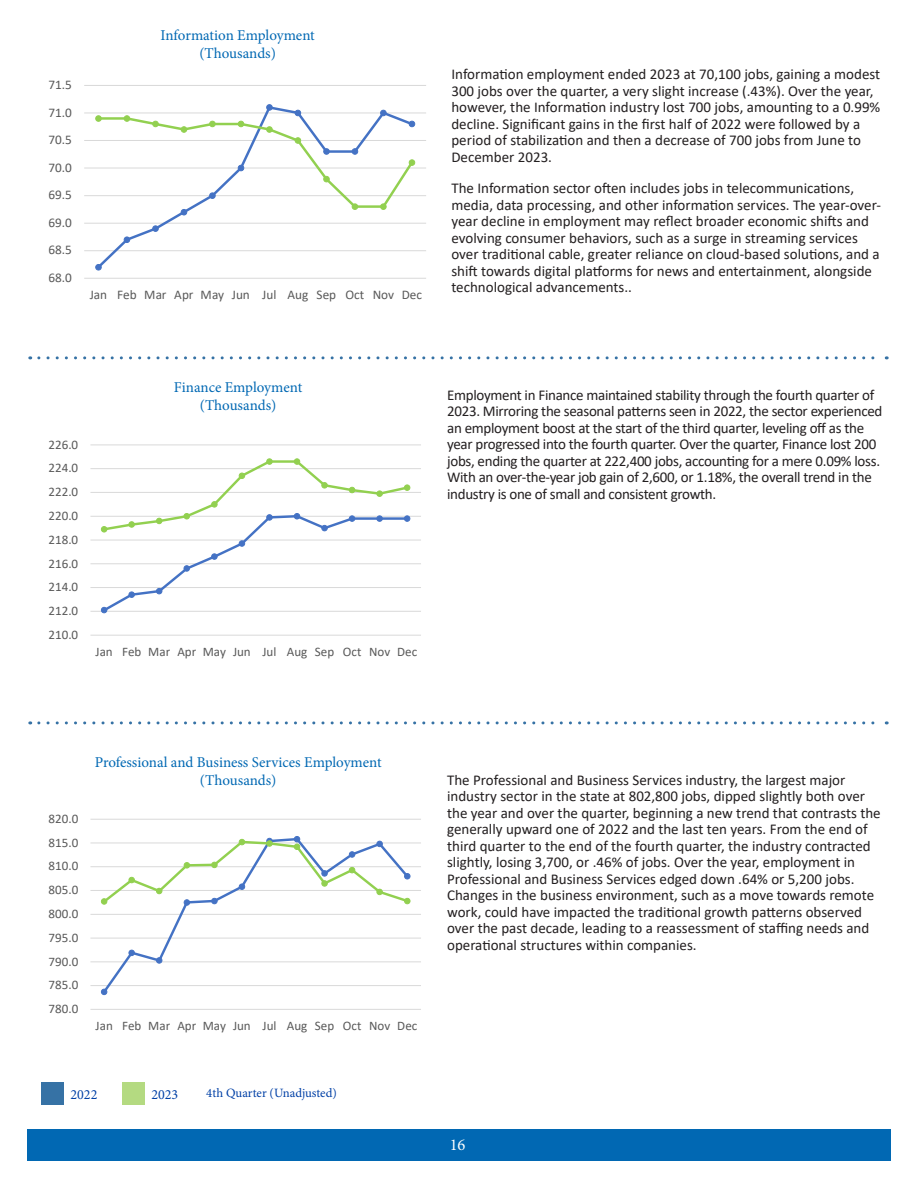
<style>
.page{position:relative;width:918px;height:1188px;background:#fff}
.page>*{position:absolute;margin:0;border:0;box-sizing:border-box;transform-origin:0 0}
.t1{font:16.5px "Minion Pro";color:#fff}
.t2{font:15px/16.5px "Calibri";color:#231f20}
.t3{font:15px/16.5px "Calibri";letter-spacing:-.02em;color:#231f20}
.Graph_sub_headers{font:15px "Minion Pro";letter-spacing:-.005em;color:#0168b3}
.Graph_Headers{font:13.95px "Minion Pro";color:#0040a6}
.t4{font:13.2px "Calibri";color:#595959}
.t5{font:13.05px "Calibri";color:#595959}
.Graph_Headers-2{font:12.75px "Minion Pro";letter-spacing:-.005em;color:#0040a6}
</style>
<div class="page">
<div style="left:27px;top:1130px;width:864px;height:31px;background:#0168b3"></div>
<svg style="left:39px;top:356px;width:848px;height:3px"></svg>
<svg style="left:39px;top:721px;width:848px;height:3px"></svg>
<div style="left:41px;top:1082px;width:23px;height:23px;background:#3672a5"></div>
<div style="left:122px;top:1082px;width:23px;height:23px;background:#b4da81"></div>
<hr style="left:84px;top:250px;width:342px;height:1px;background:#d9d9d9">
<hr style="left:84px;top:223px;width:342px;height:1px;background:#d9d9d9">
<hr style="left:84px;top:195px;width:342px;height:1px;background:#d9d9d9">
<hr style="left:84px;top:168px;width:342px;height:1px;background:#d9d9d9">
<hr style="left:84px;top:140px;width:342px;height:1px;background:#d9d9d9">
<hr style="left:84px;top:113px;width:342px;height:1px;background:#d9d9d9">
<hr style="left:84px;top:85px;width:342px;height:1px;background:#d9d9d9">
<hr style="left:84px;top:278px;width:342px;height:1px;background:#d9d9d9">
<svg style="left:95px;top:112px;width:320px;height:159px"></svg>
<div style="left:95px;top:264px;width:7px;height:6px;border:1px solid #4472c4;border-radius:50%"></div>
<svg style="left:124px;top:237px;width:6px;height:6px"></svg>
<div style="left:152px;top:225px;width:7px;height:7px;border:1px solid #4472c4;border-radius:50%"></div>
<div style="left:266px;top:104px;width:7px;height:7px;border:1px solid #4472c4;border-radius:50%"></div>
<div style="left:95px;top:115px;width:7px;height:7px;border:1px solid #92d050;border-radius:50%"></div>
<svg style="left:96px;top:105px;width:319px;height:110px"></svg>
<div style="left:409px;top:159px;width:6px;height:7px;border:1px solid #92d050;border-radius:50%"></div>
<hr style="left:90px;top:611px;width:331px;height:1px;background:#d9d9d9">
<hr style="left:90px;top:587px;width:331px;height:1px;background:#d9d9d9">
<hr style="left:90px;top:563px;width:331px;height:1px;background:#d9d9d9">
<hr style="left:90px;top:540px;width:331px;height:1px;background:#d9d9d9">
<hr style="left:90px;top:516px;width:331px;height:1px;background:#d9d9d9">
<hr style="left:90px;top:492px;width:331px;height:1px;background:#d9d9d9">
<hr style="left:90px;top:468px;width:331px;height:1px;background:#d9d9d9">
<hr style="left:90px;top:444px;width:331px;height:1px;background:#d9d9d9">
<hr style="left:90px;top:635px;width:331px;height:1px;background:#d9d9d9">
<div style="left:266px;top:458px;width:7px;height:7px;border:1px solid #92d050;border-radius:50%"></div>
<div style="left:294px;top:458px;width:6px;height:7px;border:1px solid #92d050;border-radius:50%"></div>
<svg style="left:101px;top:459px;width:309px;height:155px"></svg>
<hr style="left:90px;top:985px;width:331px;height:1px;background:#d9d9d9">
<hr style="left:90px;top:961px;width:331px;height:1px;background:#d9d9d9">
<hr style="left:90px;top:938px;width:331px;height:1px;background:#d9d9d9">
<hr style="left:90px;top:914px;width:331px;height:1px;background:#d9d9d9">
<hr style="left:90px;top:890px;width:331px;height:1px;background:#d9d9d9">
<hr style="left:90px;top:866px;width:331px;height:1px;background:#d9d9d9">
<hr style="left:90px;top:843px;width:331px;height:1px;background:#d9d9d9">
<hr style="left:90px;top:819px;width:331px;height:1px;background:#d9d9d9">
<hr style="left:90px;top:1009px;width:331px;height:1px;background:#d9d9d9">
<svg style="left:101px;top:842px;width:310px;height:151px"></svg>
<svg style="left:101px;top:989px;width:6px;height:6px"></svg>
<svg style="left:129px;top:950px;width:6px;height:6px"></svg>
<div style="left:156px;top:957px;width:6px;height:7px;border:1px solid #4472c4;border-radius:50%"></div>
<div style="left:184px;top:899px;width:6px;height:7px;border:1px solid #4472c4;border-radius:50%"></div>
<svg style="left:101px;top:836px;width:309px;height:69px"></svg>
<p class="t4" style="left:48px;top:76px;width:25px">71.5</p>
<p class="t4" style="left:48px;top:103px;width:25px">71.0</p>
<p class="t4" style="left:48px;top:131px;width:25px">70.5</p>
<p class="t4" style="left:48px;top:158px;width:25px">70.0</p>
<p class="t4" style="left:48px;top:186px;width:25px">69.5</p>
<p class="t4" style="left:48px;top:213px;width:25px">69.0</p>
<p class="t4" style="left:48px;top:241px;width:25px">68.5</p>
<p class="t4" style="left:48px;top:269px;width:25px">68.0</p>
<p class="Graph_sub_headers" style="left:161px;top:25px;width:156px">Information Employment</p>
<p class="Graph_sub_headers" style="left:199px;top:43px;width:78px">(Thousands)</p>
<p class="t4" style="left:90px;top:286px;width:334px">Jan Feb Mar Apr May Jun Jul Aug Sep Oct Nov Dec</p>
<p class="t2" style="left:451px;top:66px;width:430px">Information employment ended 2023 at 70,100 jobs, gaining a modest 300 jobs over the quarter, a very slight increase (.43%). Over the year, however, the Information industry lost 700 jobs, amounting to a 0.99% decline. Significant gains in the first half of 2022 were followed by a period of stabilization and then a decrease of 700 jobs from June to December 2023.</p>
<p class="t2" style="left:451px;top:180px;width:431px">The Information sector often includes jobs in telecommunications, media, data processing, and other information services. The year-over&shy;year decline in employment may reflect broader economic shifts and evolving consumer behaviors, such as a surge in streaming services over traditional cable, greater reliance on cloud-based solutions, and a shift towards digital platforms for news and entertainment, alongside technological advancements..</p>
<p class="t5" style="left:49px;top:435px;width:31px">226.0</p>
<p class="t5" style="left:49px;top:459px;width:31px">224.0</p>
<p class="t5" style="left:49px;top:483px;width:31px">222.0</p>
<p class="t5" style="left:49px;top:507px;width:31px">220.0</p>
<p class="t5" style="left:49px;top:530px;width:31px">218.0</p>
<p class="t5" style="left:49px;top:554px;width:31px">216.0</p>
<p class="t5" style="left:49px;top:578px;width:31px">214.0</p>
<p class="t5" style="left:49px;top:602px;width:31px">212.0</p>
<p class="t5" style="left:49px;top:625px;width:31px">210.0</p>
<p class="Graph_sub_headers" style="left:174px;top:377px;width:130px">Finance Employment</p>
<p class="Graph_sub_headers" style="left:200px;top:395px;width:78px">(Thousands)</p>
<p class="t5" style="left:96px;top:642px;width:323px">Jan Feb Mar Apr May Jun Jul Aug Sep Oct Nov Dec</p>
<p class="t3" style="left:447px;top:386px;width:437px">Employment in Finance maintained stability through the fourth quarter of 2023. Mirroring the seasonal patterns seen in 2022, the sector experienced an employment boost at the start of the third quarter, leveling off as the year progressed into the fourth quarter. Over the quarter, Finance lost 200 jobs, ending the quarter at 222,400 jobs, accounting for a mere 0.09% loss.<br>With an over-the-year job gain of 2,600, or 1.18%, the overall trend in the industry is one of small and consistent growth.</p>
<p class="t5" style="left:49px;top:810px;width:31px">820.0</p>
<p class="t5" style="left:49px;top:833px;width:31px">815.0</p>
<p class="t5" style="left:49px;top:857px;width:31px">810.0</p>
<p class="t5" style="left:49px;top:881px;width:31px">805.0</p>
<p class="t5" style="left:49px;top:905px;width:31px">800.0</p>
<p class="t5" style="left:49px;top:928px;width:31px">795.0</p>
<p class="t5" style="left:49px;top:952px;width:31px">790.0</p>
<p class="t5" style="left:49px;top:976px;width:31px">785.0</p>
<p class="t5" style="left:49px;top:1000px;width:31px">780.0</p>
<p class="Graph_sub_headers" style="left:95px;top:752px;width:289px">Professional and Business Services Employment</p>
<p class="Graph_sub_headers" style="left:200px;top:770px;width:78px">(Thousands)</p>
<p class="t5" style="left:96px;top:1017px;width:323px">Jan Feb Mar Apr May Jun Jul Aug Sep Oct Nov Dec</p>
<p class="Graph_Headers" style="left:71px;top:1085px;width:28px">2022</p>
<p class="Graph_Headers" style="left:151px;top:1085px;width:28px">2023</p>
<p class="Graph_Headers-2" style="left:206px;top:1085px;width:132px">4th Quarter (Unadjusted)</p>
<p class="t2" style="left:447px;top:771px;width:435px">The Professional and Business Services industry, the largest major industry sector in the state at 802,800 jobs, dipped slightly both over the year and over the quarter, beginning a new trend that contrasts the generally upward one of 2022 and the last ten years. From the end of third quarter to the end of the fourth quarter, the industry contracted slightly, losing 3,700, or .46% of jobs. Over the year, employment in Professional and Business Services edged down .64% or 5,200 jobs.<br>Changes in the business environment, such as a move towards remote work, could have impacted the traditional growth patterns observed over the past decade, leading to a reassessment of staffing needs and operational structures within companies.</p>
<p class="t1" style="left:450px;top:1134px;width:17px">16</p>
</div>
